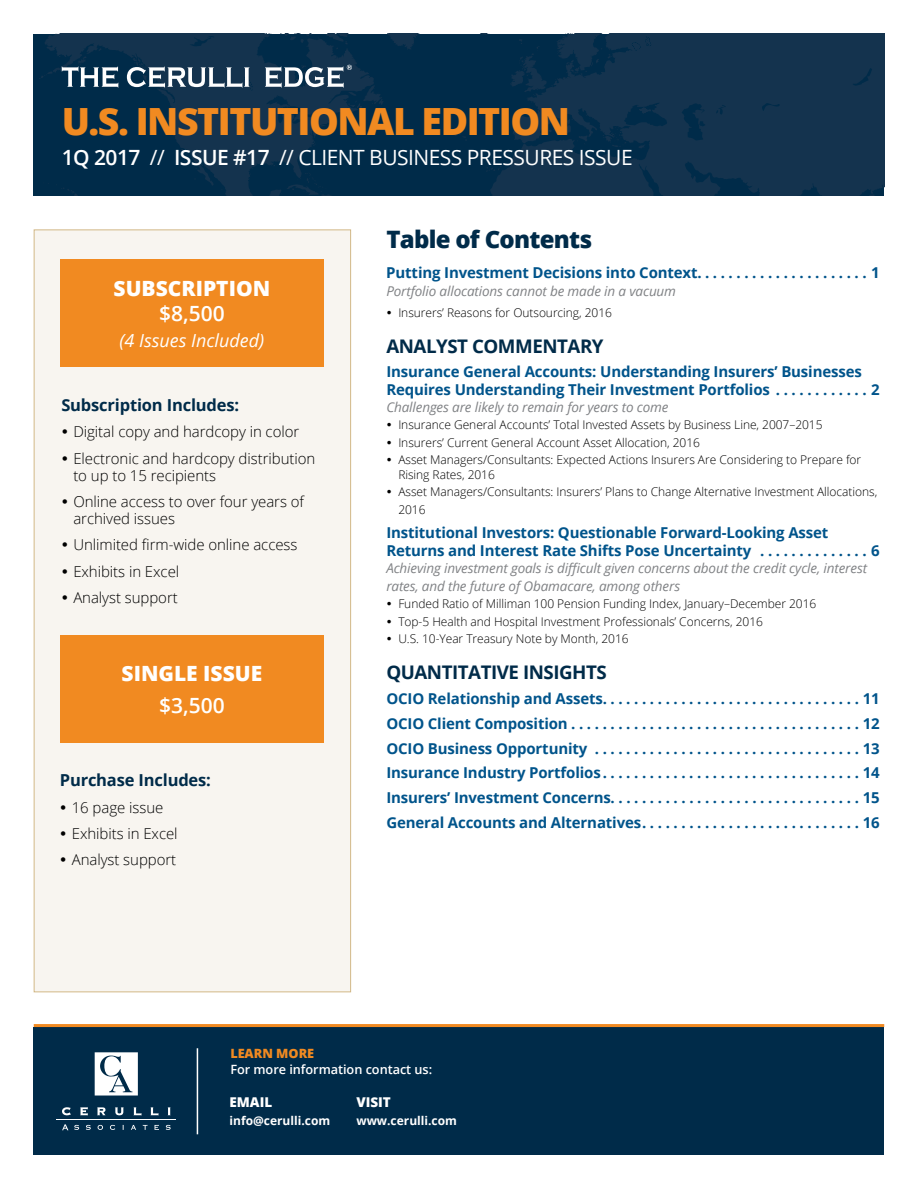
<style>
.page{position:relative;width:918px;height:1188px;background:#fff}
.page>*{position:absolute;margin:0;border:0;box-sizing:border-box;transform-origin:0 0}
.t1{font:800 37.5px "Open Sans";letter-spacing:-.04em;color:#f18a21}
.t2{font:800 24px "Open Sans";letter-spacing:-.03em;color:#002b49}
.t3{font:21px "Open Sans";letter-spacing:-.025em;color:#fff}
.t4{font:800 21px "Open Sans";color:#fff}
.t5{font:600 21px "Open Sans";color:#fff}
.t6{font:700 18.75px "Open Sans";letter-spacing:-.025em;color:#002b49}
.t7{font:italic 18px "Open Sans";color:#fff}
.t8{font:700 16.5px "Open Sans";letter-spacing:-.01em;color:#002b49}
.t9{font:700 15px/18px "Open Sans";letter-spacing:-.01em;color:#00548b}
.t10{font:300 15px/26.2px "Open Sans";letter-spacing:-.005em;color:#000}
.t11{font:italic 13.5px/18px "Open Sans";letter-spacing:-.01em;color:#808285}
.t12{font:800 13.5px "Open Sans";color:#fff}
.t13{font:600 12.75px "Open Sans";letter-spacing:-.005em;color:#fff}
.t14{font:800 12.75px "Open Sans";color:#f18a21}
.t15{font:300 12px/17.7px "Open Sans";letter-spacing:-.005em;color:#000}
.t16{font:700 12px "Open Sans";color:#fff}
.s1{font-weight:600}
</style>
<div class="page">
<svg style="left:38px;top:34px;width:846px;height:162px;background:#0a2f4b"></svg>
<svg style="left:62px;top:66px;width:56px;height:22px"></svg>
<svg style="left:127px;top:66px;width:122px;height:22px"></svg>
<svg style="left:265px;top:65px;width:87px;height:23px"></svg>
<div style="left:34px;top:230px;width:317px;height:762px;background:#f8f5f0;border:1px solid #d2b887"></div>
<div style="left:60px;top:635px;width:264px;height:108px;background:#f18a21"></div>
<div style="left:60px;top:259px;width:264px;height:108px;background:#f18a21"></div>
<div style="left:34px;top:1027px;width:850px;height:127px;background:#002b49"></div>
<hr style="left:34px;top:1024px;width:850px;height:3px;background:#f18a21">
<hr style="left:197px;top:1048px;width:1px;height:86px;background:#fff">
<svg style="left:62px;top:1107px;width:9px;height:8px"></svg>
<svg style="left:80px;top:1107px;width:8px;height:9px"></svg>
<svg style="left:97px;top:1107px;width:9px;height:8px"></svg>
<svg style="left:115px;top:1107px;width:9px;height:8px"></svg>
<svg style="left:133px;top:1107px;width:8px;height:9px"></svg>
<svg style="left:150px;top:1107px;width:8px;height:9px"></svg>
<svg style="left:168px;top:1107px;width:3px;height:8px"></svg>
<hr style="left:56px;top:1120px;width:120px;height:1px;background:#fff">
<svg style="left:62px;top:1124px;width:17px;height:6px"></svg>
<svg style="left:86px;top:1125px;width:5px;height:5px"></svg>
<svg style="left:98px;top:1125px;width:5px;height:5px"></svg>
<svg style="left:110px;top:1125px;width:5px;height:5px"></svg>
<svg style="left:131px;top:1125px;width:5px;height:5px"></svg>
<svg style="left:143px;top:1125px;width:4px;height:5px"></svg>
<svg style="left:154px;top:1125px;width:5px;height:5px"></svg>
<svg style="left:166px;top:1125px;width:5px;height:5px"></svg>
<svg style="left:95px;top:1052px;width:43px;height:44px;background:#d9e0e4"></svg>
<h1 class="t1" style="left:62px;top:93px;width:504px">U.S. INSTITUTIONAL EDITION</h1>
<h3 class="t3" style="left:62px;top:143px;width:569px"><span class="s1">1Q 2017</span> // <span class="s1">Issue #17</span> // CLIENT BUSINESS PRESSURES ISSUE</h3>
<h3 class="t4" style="left:114px;top:272px;width:155px">SUBSCRIPTION</h3>
<h3 class="t5" style="left:159px;top:299px;width:67px">$8,500</h3>
<p class="t7" style="left:120px;top:328px;width:146px">(4 Issues Included)</p>
<p class="t8" style="left:61px;top:394px;width:179px">Subscription Includes:</p>
<p class="t10" style="left:73px;top:419px;width:244px">Digital copy and hardcopy in color<br>Electronic and hardcopy distribution</p>
<p class="t10" style="left:73px;top:462px;width:232px">to up to 15 recipients<br>Online access to over four years of</p>
<p class="t10" style="left:73px;top:505px;width:226px">archived issues<br>Unlimited firm-wide online access<br>Exhibits in Excel<br>Analyst support</p>
<h3 class="t4" style="left:122px;top:657px;width:103px">SINGLE ISSUE</h3>
<h3 class="t5" style="left:159px;top:691px;width:67px">$3,500</h3>
<p class="t8" style="left:60px;top:769px;width:153px">Purchase Includes:</p>
<p class="t10" style="left:72px;top:794px;width:107px">16 page issue<br>Exhibits in Excel<br>Analyst support</p>
<h2 class="t2" style="left:386px;top:221px;width:208px">TABLE OF CONTENTS</h2>
<p class="t9" style="left:386px;top:263px;width:324px">Putting Investment Decisions into Context. .....................</p>
<p class="t9" style="left:871px;top:263px;width:10px">1</p>
<p class="t11" style="left:386px;top:282px;width:291px">Portfolio allocations cannot be made in a vacuum</p>
<p class="t15" style="left:398px;top:303px;width:215px">Insurers’ Reasons for Outsourcing, 2016</p>
<p class="t6" style="left:386px;top:333px;width:219px">ANALYST COMMENTARY</p>
<p class="t9" style="left:386px;top:363px;width:477px">Insurance General Accounts: Understanding Insurers’ Businesses<br>Requires Understanding Their Investment Portfolios .............</p>
<p class="t9" style="left:871px;top:381px;width:10px">2</p>
<p class="t11" style="left:386px;top:397px;width:284px">Challenges are likely to remain for years to come</p>
<p class="t15" style="left:398px;top:416px;width:464px">Insurance General Accounts’ Total Invested Assets by Business Line, 2007–2015<br>Insurers’ Current General Account Asset Allocation, 2016<br>Asset Managers/Consultants: Expected Actions Insurers Are Considering to Prepare for</p>
<p class="t15" style="left:398px;top:465px;width:480px">Rising Rates, 2016<br>Asset Managers/Consultants: Insurers’ Plans to Change Alternative Investment Allocations,<br>2016</p>
<p class="t9" style="left:386px;top:524px;width:444px">Institutional Investors: Questionable Forward-Looking Asset<br>Returns and Interest Rate Shifts Pose Uncertainty ...............</p>
<p class="t9" style="left:871px;top:542px;width:10px">6</p>
<p class="t11" style="left:386px;top:558px;width:482px">Achieving investment goals is difficult given concerns about the credit cycle, interest rates, and the future of Obamacare, among others</p>
<p class="t15" style="left:398px;top:595px;width:420px">Funded Ratio of Milliman 100 Pension Funding Index, January–December 2016<br>Top-5 Health and Hospital Investment Professionals’ Concerns, 2016<br>U.S. 10-Year Treasury Note by Month, 2016</p>
<p class="t6" style="left:386px;top:659px;width:26px">Quantitati</p>
<p class="t6" style="left:497px;top:659px;width:44px">ve Insig</p>
<p class="t6" style="left:572px;top:659px;width:25px">hts</p>
<p class="t9" style="left:386px;top:689px;width:222px">OCIO Relationship and Assets .................................</p>
<p class="t9" style="left:863px;top:689px;width:18px">11</p>
<p class="t9" style="left:386px;top:714px;width:190px">OCIO Client Composition .....................................</p>
<p class="t9" style="left:863px;top:714px;width:18px">12</p>
<p class="t9" style="left:386px;top:739px;width:206px">OCIO Business Opportunity ...................................</p>
<p class="t9" style="left:863px;top:739px;width:18px">13</p>
<p class="t9" style="left:386px;top:764px;width:222px">Insurance Industry Portfolios .................................</p>
<p class="t9" style="left:863px;top:764px;width:18px">14</p>
<p class="t9" style="left:386px;top:788px;width:230px">Insurers’ Investment Concerns ................................</p>
<p class="t9" style="left:863px;top:788px;width:18px">15</p>
<p class="t9" style="left:386px;top:813px;width:261px">General Accounts and Alternatives ............................</p>
<p class="t9" style="left:863px;top:813px;width:18px">16</p>
<p class="t14" style="left:230px;top:1044px;width:85px">LEARN MORE</p>
<p class="t13" style="left:230px;top:1060px;width:203px">For more information contact us:</p>
<p class="t12" style="left:356px;top:1092px;width:17px">VISIT</p>
<p class="t16" style="left:356px;top:1113px;width:102px">www.cerulli.com</p>
<p class="t12" style="left:230px;top:1092px;width:43px">EMAIL</p>
<p class="t16" style="left:230px;top:1113px;width:102px">info@cerulli.com</p>
</div>
